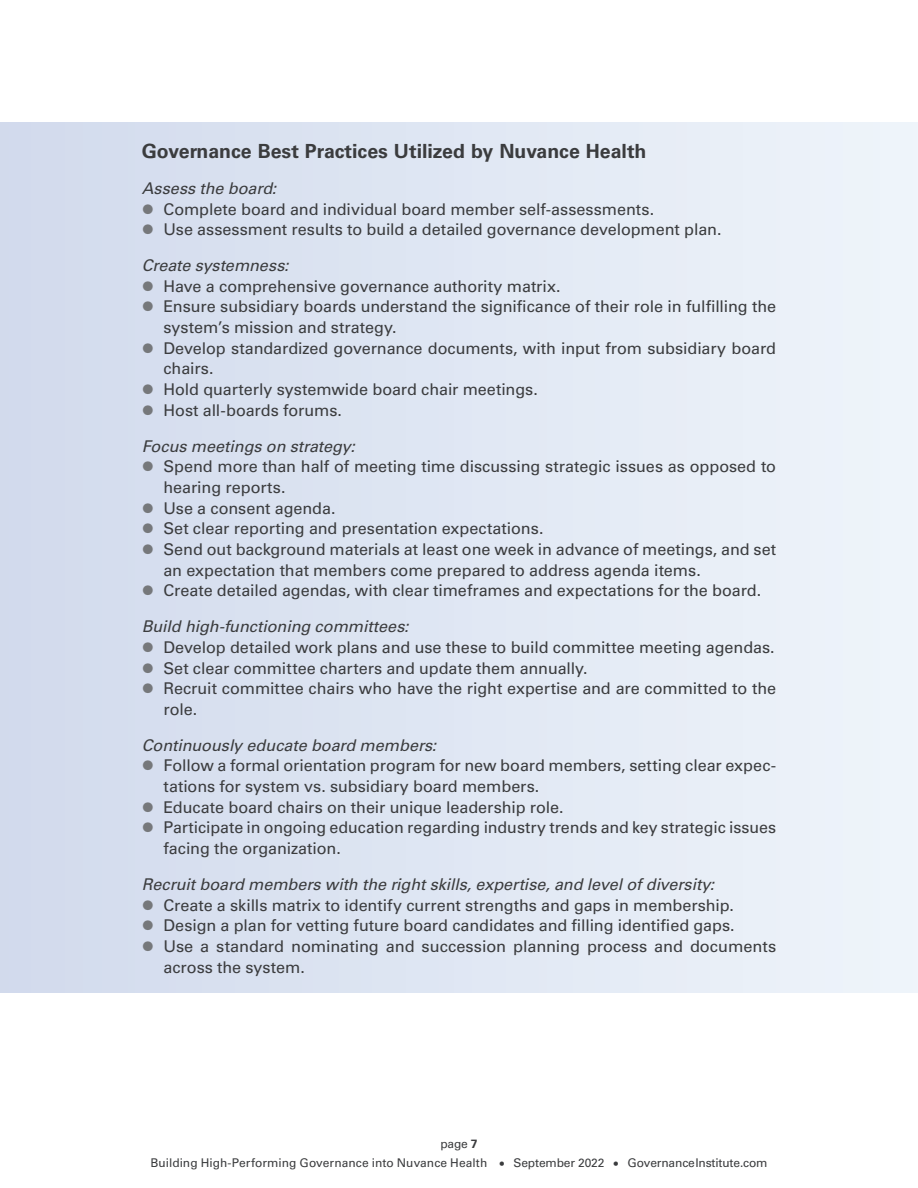
<style>
.page{position:relative;width:918px;height:1188px;background:#fff}
.page>*{position:absolute;margin:0;border:0;box-sizing:border-box;transform-origin:0 0}
.sidebar-title{font:700 19.5px "Univers LT Std";color:#3b3c3e}
.t1{font:16.2px/20.7px "Univers LT Std";letter-spacing:-.005em;color:#3b3c3e}
.sidebar-body_after_b{font:italic 16.2px "Univers LT Std";letter-spacing:-.005em;color:#3b3c3e}
.t2{font:12px/19.5px "Univers LT Std";letter-spacing:-.005em;color:#3b3c3e;text-align:center}
.s1{font-size:27px;color:#76787b}
.s2{font-weight:700}
</style>
<div class="page">
<div style="left:0;top:123px;width:918px;height:870px;background:linear-gradient(to right,#d1daec,#eff5fa)"></div>
<p class="sidebar-title" style="left:142px;top:140px;width:506px">Governance Best Practices Utilized by Nuvance Health</p>
<p class="sidebar-body_after_b" style="left:142px;top:178px;width:136px">Assess the board:</p>
<p class="t1" style="left:143px;top:199px;width:512px"><span class="s1">•</span> Complete board and individual board member self-assessments.</p>
<p class="t1" style="left:143px;top:219px;width:580px"><span class="s1">•</span> Use assessment results to build a detailed governance development plan.</p>
<p class="sidebar-body_after_b" style="left:142px;top:256px;width:148px">Create systemness:</p>
<p class="t1" style="left:143px;top:276px;width:419px"><span class="s1">•</span> Have a comprehensive governance authority matrix.</p>
<p class="t1" style="left:164px;top:296px;width:614px;text-indent:-20px"><span class="s1">•</span> Ensure subsidiary boards understand the significance of their role in fulfilling the system’s mission and strategy.</p>
<p class="t1" style="left:164px;top:338px;width:614px;text-indent:-20px"><span class="s1">•</span> Develop standardized governance documents, with input from subsidiary board chairs.</p>
<p class="t1" style="left:143px;top:379px;width:396px"><span class="s1">•</span> Hold quarterly systemwide board chair meetings.</p>
<p class="t1" style="left:143px;top:400px;width:200px"><span class="s1">•</span> Host all-boards forums.</p>
<p class="sidebar-body_after_b" style="left:142px;top:436px;width:215px">Focus meetings on strategy:</p>
<p class="t1" style="left:164px;top:456px;width:614px;text-indent:-20px"><span class="s1">•</span> Spend more than half of meeting time discussing strategic issues as opposed to hearing reports.</p>
<p class="t1" style="left:143px;top:498px;width:194px"><span class="s1">•</span> Use a consent agenda.</p>
<p class="t1" style="left:143px;top:518px;width:402px"><span class="s1">•</span> Set clear reporting and presentation expectations.</p>
<p class="t1" style="left:164px;top:539px;width:614px;text-indent:-20px"><span class="s1">•</span> Send out background materials at least one week in advance of meetings, and set an expectation that members come prepared to address agenda items.</p>
<p class="t1" style="left:143px;top:580px;width:620px"><span class="s1">•</span> Create detailed agendas, with clear timeframes and expectations for the board.</p>
<p class="sidebar-body_after_b" style="left:142px;top:617px;width:268px">Build high-functioning committees:</p>
<p class="t1" style="left:143px;top:637px;width:633px"><span class="s1">•</span> Develop detailed work plans and use these to build committee meeting agendas.</p>
<p class="t1" style="left:143px;top:658px;width:446px"><span class="s1">•</span> Set clear committee charters and update them annually.</p>
<p class="t1" style="left:164px;top:678px;width:614px;text-indent:-20px"><span class="s1">•</span> Recruit committee chairs who have the right expertise and are committed to the role.</p>
<p class="sidebar-body_after_b" style="left:142px;top:735px;width:296px">Continuously educate board members:</p>
<p class="t1" style="left:164px;top:755px;width:614px;text-indent:-20px"><span class="s1">•</span> Follow a formal orientation program for new board members, setting clear expec&shy;tations for system vs. subsidiary board members.</p>
<p class="t1" style="left:143px;top:797px;width:422px"><span class="s1">•</span> Educate board chairs on their unique leadership role.</p>
<p class="t1" style="left:164px;top:817px;width:614px;text-indent:-20px"><span class="s1">•</span> Participate in ongoing education regarding industry trends and key strategic issues facing the organization.</p>
<p class="sidebar-body_after_b" style="left:142px;top:874px;width:574px">Recruit board members with the right skills, expertise, and level of diversity:</p>
<p class="t1" style="left:143px;top:895px;width:592px"><span class="s1">•</span> Create a skills matrix to identify current strengths and gaps in membership.</p>
<p class="t1" style="left:143px;top:915px;width:593px"><span class="s1">•</span> Design a plan for vetting future board candidates and filling identified gaps.</p>
<p class="t1" style="left:164px;top:936px;width:614px;text-indent:-20px"><span class="s1">•</span> Use a standard nominating and succession planning process and documents across the system.</p>
<p class="t2" style="left:150px;top:1134px;width:619px">page <span class="s2">7<br></span>Building High-Performing Governance into Nuvance Health • September 2022 • GovernanceInstitute.com</p>
</div>
